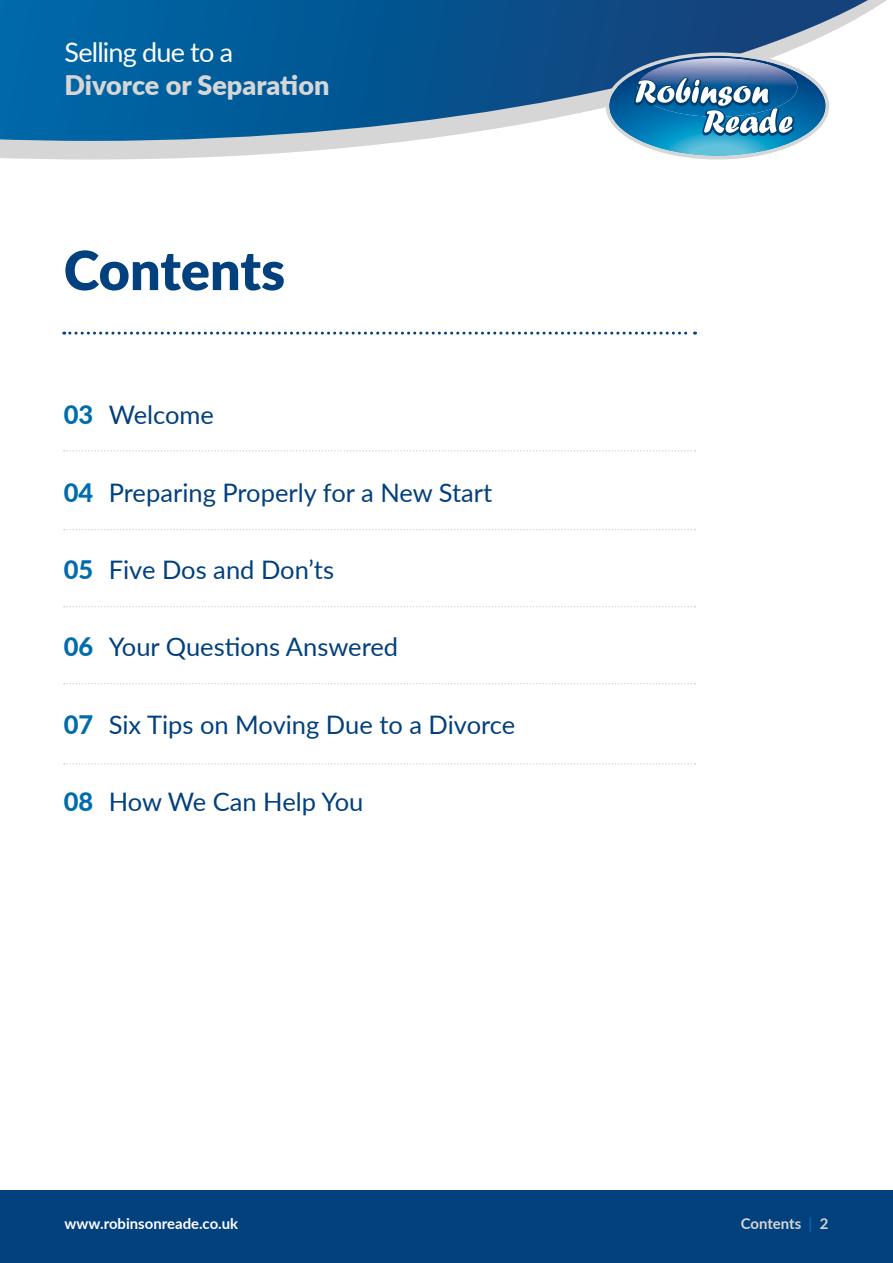
<style>
.page{position:relative;width:893px;height:1263px;background:#fff}
.page>*{position:absolute;margin:0;border:0;box-sizing:border-box;transform-origin:0 0}
.t1{font:900 54px "Lato";letter-spacing:-.005em;color:#02407e}
.t2{font:900 27px "Lato";color:#d6d6d6}
.t3{font:27px "Lato";letter-spacing:-.03em;color:#fff}
.t4{font:25.5px "Lato";color:#02407e}
.t5{font:700 14.85px "Lato";color:#fff}
.t6{font:700 14.85px "Lato";letter-spacing:-.005em;color:#d6d6d6}
.s1{font-weight:800;color:#006cad}
.s2{color:#006cad}
</style>
<div class="page">
<div style="left:0;top:1191px;width:893px;height:72px;background:#02407e"></div>
<svg style="left:0;top:141px;width:407px;height:18px;fill:#d6d6d6"></svg>
<svg style="left:0;top:0;width:887px;height:141px;background:#2b70a3"></svg>
<svg style="left:606px;top:52px;width:223px;height:107px"></svg>
<svg style="left:64px;top:332px;width:631px;height:3px"></svg>
<svg style="left:64px;top:450px;width:631px;height:2px"></svg>
<svg style="left:64px;top:529px;width:631px;height:1px"></svg>
<svg style="left:64px;top:606px;width:631px;height:1px"></svg>
<svg style="left:64px;top:683px;width:631px;height:1px"></svg>
<svg style="left:64px;top:763px;width:631px;height:2px"></svg>
<p class="t3" style="left:65px;top:33px;width:170px">Selling due to a</p>
<p class="t2" style="left:65px;top:65px;width:266px">Divorce or Separation</p>
<h1 class="t1" style="left:64px;top:230px;width:223px">Contents</h1>
<p class="t4" style="left:64px;top:397px;width:152px"><span class="s1">03</span> Welcome</p>
<p class="t4" style="left:64px;top:474px;width:430px"><span class="s1">04</span> Preparing Properly for a New Start</p>
<p class="t4" style="left:64px;top:551px;width:272px"><span class="s1">05</span> Five Dos and Don’ts</p>
<p class="t4" style="left:64px;top:629px;width:336px"><span class="s1">06</span> Your Questions Answered</p>
<p class="t4" style="left:64px;top:706px;width:453px"><span class="s1">07</span> Six Tips on Moving Due to a Divorce</p>
<p class="t4" style="left:64px;top:783px;width:301px"><span class="s1">08</span> How We Can Help You</p>
<p class="t5" style="left:65px;top:1213px;width:175px">www.robinsonreade.co.uk</p>
<p class="t6" style="left:741px;top:1213px;width:89px">Contents <span class="s2">|</span> 2</p>
</div>
